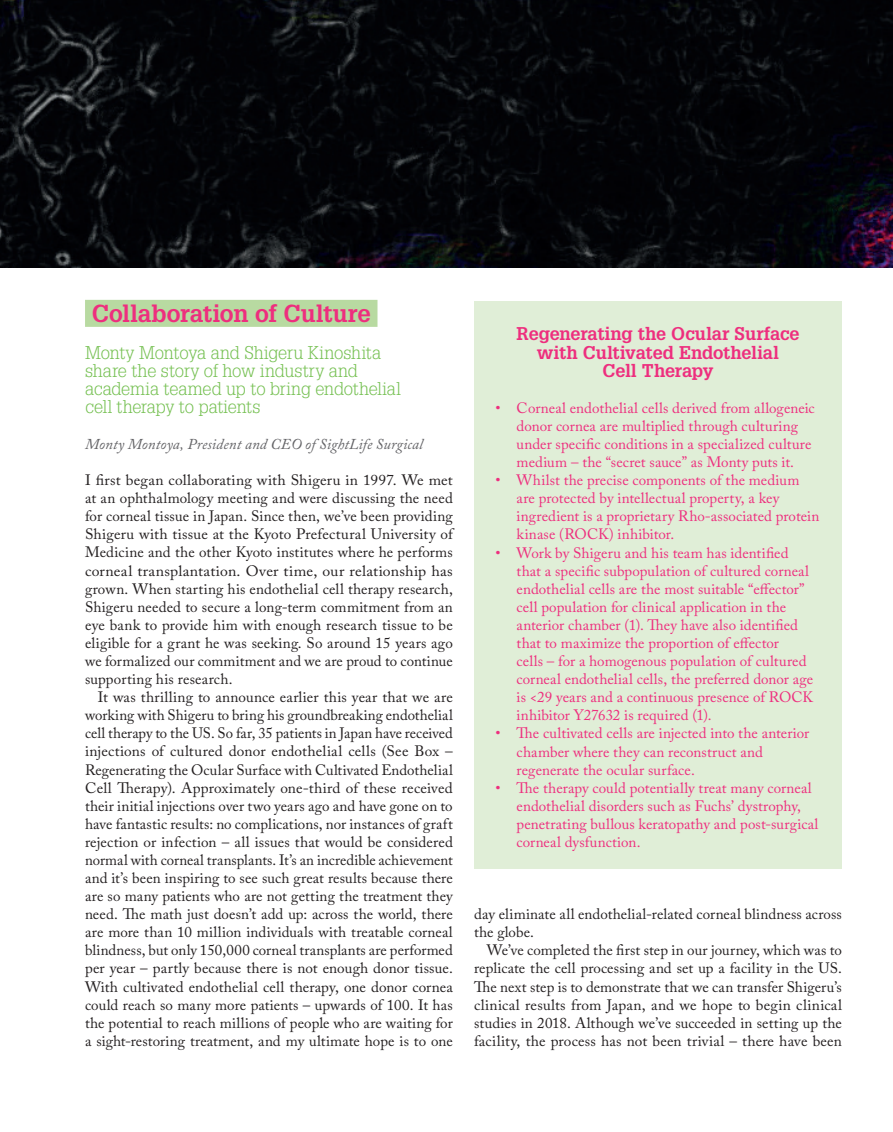
<style>
.page{position:relative;width:893px;height:1132px;background:#fff}
.page>*{position:absolute;margin:0;border:0;box-sizing:border-box;transform-origin:0 0}
.t1{font:700 24px "Glypha LT Std";letter-spacing:-.005em;color:#ee2e7e}
.t2{font:300 18px/18px "Glypha LT Std";letter-spacing:-.01em;color:#73bf4f}
.t3{font:700 18px/18px "Glypha LT Std";letter-spacing:-.005em;color:#ee2e7e;text-align:center}
.t4{font:15px/18px "Adobe Caslon Pro";letter-spacing:.005em;color:#231f20;text-align:justify}
.t5{font:15px/18.1px "Adobe Caslon Pro";letter-spacing:.005em;color:#ee2e7e}
.t6{font:italic 15px "Adobe Caslon Pro";letter-spacing:.005em;color:#636366}
</style>
<div class="page">
<img style="left:0;top:0;width:893px;height:268px">
<div style="left:85px;top:300px;width:292px;height:27px;background:#b8daa1"></div>
<div style="left:474px;top:301px;width:368px;height:566px;background:#e0eed7"></div>
<h1 class="t1" style="left:92px;top:299px;width:281px">Collaboration of Culture</h1>
<p class="t2" style="left:85px;top:343px;width:317px">Monty Montoya and Shigeru Kinoshita share the story of how industry and academia teamed up to bring endothelial cell therapy to patients</p>
<p class="t6" style="left:85px;top:435px;width:339px">Monty Montoya, President and CEO of SightLife Surgical</p>
<p class="t4" style="left:85px;top:471px;width:369px">I first began collaborating with Shigeru in 1997. We met at an ophthalmology meeting and were discussing the need for corneal tissue in Japan. Since then, we’ve been providing Shigeru with tissue at the Kyoto Prefectural University of Medicine and the other Kyoto institutes where he performs corneal transplantation. Over time, our relationship has grown. When starting his endothelial cell therapy research, Shigeru needed to secure a long-term commitment from an eye bank to provide him with enough research tissue to be eligible for a grant he was seeking. So around 15 years ago we formalized our commitment and we are proud to continue supporting his research.</p>
<p class="t4" style="left:85px;top:687px;width:369px;text-indent:13px">It was thrilling to announce earlier this year that we are working with Shigeru to bring his groundbreaking endothelial cell therapy to the US. So far, 35 patients in Japan have received injections of cultured donor endothelial cells (See Box – Regenerating the Ocular Surface with Cultivated Endothelial Cell Therapy). Approximately one-third of these received their initial injections over two years ago and have gone on to have fantastic results: no complications, nor instances of graft rejection or infection – all issues that would be considered normal with corneal transplants. It’s an incredible achievement and it’s been inspiring to see such great results because there are so many patients who are not getting the treatment they need. The math just doesn’t add up: across the world, there are more than 10 million individuals with treatable corneal blindness, but only 150,000 corneal transplants are performed per year – partly because there is not enough donor tissue.<br>With cultivated endothelial cell therapy, one donor cornea could reach so many more patients – upwards of 100. It has the potential to reach millions of people who are waiting for a sight-restoring treatment, and my ultimate hope is to one</p>
<p class="t3" style="left:517px;top:324px;width:284px">Regenerating the Ocular Surface with Cultivated Endothelial<br>Cell Therapy</p>
<p class="t5" style="left:517px;top:398px;width:300px;text-indent:-21px">• Corneal endothelial cells derived from allogeneic donor cornea are multiplied through culturing under specific conditions in a specialized culture medium – the “secret sauce” as Monty puts it.</p>
<p class="t5" style="left:517px;top:471px;width:304px;text-indent:-21px">• Whilst the precise components of the medium are protected by intellectual property, a key ingredient is a proprietary Rho-associated protein kinase (ROCK) inhibitor.</p>
<p class="t5" style="left:517px;top:543px;width:298px;text-indent:-21px">• Work by Shigeru and his team has identified that a specific subpopulation of cultured corneal endothelial cells are the most suitable “effector” cell population for clinical application in the anterior chamber (1). They have also identified that to maximize the proportion of effector<br>cells – for a homogenous population of cultured corneal endothelial cells, the preferred donor age is &lt;29 years and a continuous presence of ROCK inhibitor Y27632 is required (1).</p>
<p class="t5" style="left:517px;top:724px;width:294px;text-indent:-21px">• The cultivated cells are injected into the anterior chamber where they can reconstruct and regenerate the ocular surface.</p>
<p class="t5" style="left:517px;top:778px;width:303px;text-indent:-21px">• The therapy could potentially treat many corneal endothelial disorders such as Fuchs’ dystrophy, penetrating bullous keratopathy and post-surgical corneal dysfunction.</p>
<p class="t4" style="left:474px;top:904px;width:369px">day eliminate all endothelial-related corneal blindness across the globe.</p>
<p class="t4" style="left:474px;top:940px;width:369px;text-indent:13px">We’ve completed the first step in our journey, which was to replicate the cell processing and set up a facility in the US.<br>The next step is to demonstrate that we can transfer Shigeru’s clinical results from Japan, and we hope to begin clinical studies in 2018. Although we’ve succeeded in setting up the facility, the process has not been trivial – there have been</p>
</div>
